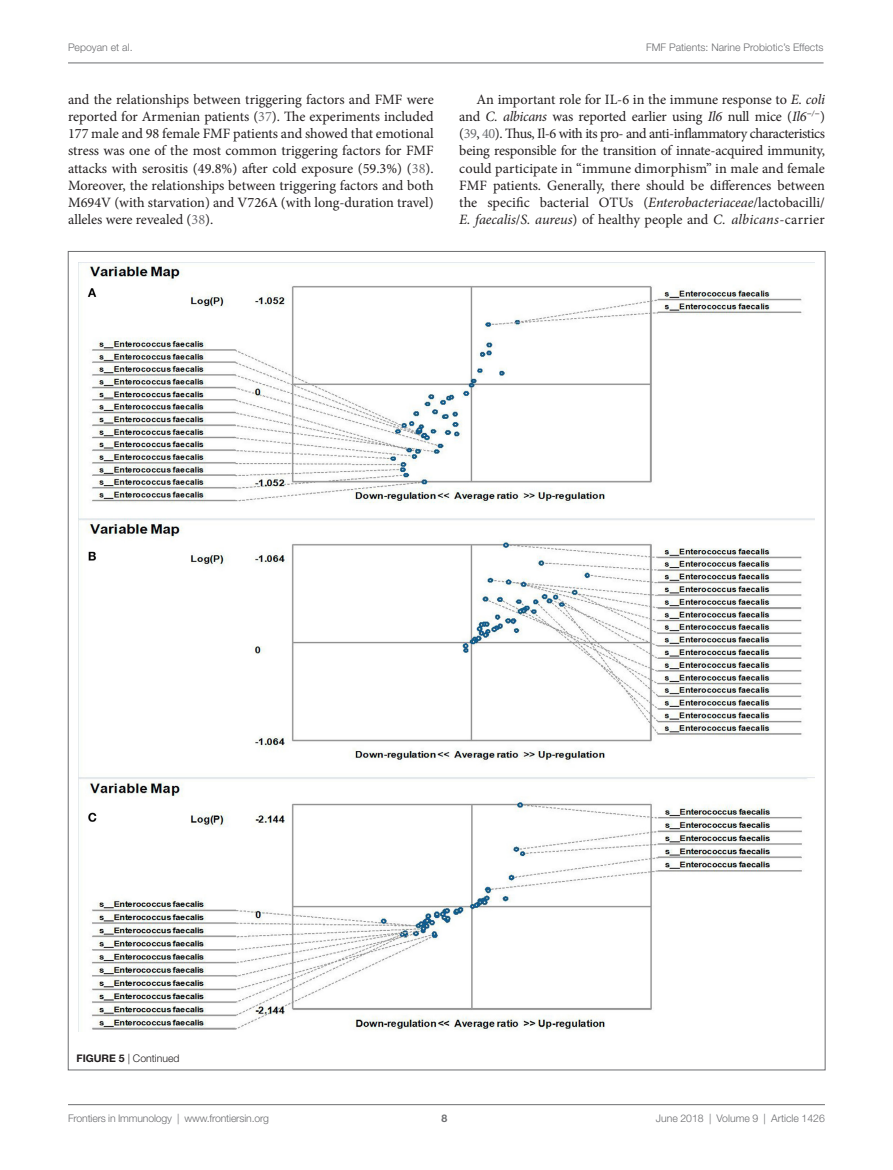
<style>
.page{position:relative;width:893px;height:1170px;background:#fff}
.page>*{position:absolute;margin:0;border:0;box-sizing:border-box;transform-origin:0 0}
.t1{font:14.25px/17.2px "Minion Pro";color:#231f20;text-align:justify}
.t2{font:300 10.5px "Helvetica Neue LT Std";color:#6c6d70}
.t3{font:300 10.5px "Helvetica Neue LT Std";color:#231f20}
.t4{font:700 10.5px "Helvetica Neue LT Std";color:#6c6d70}
.s1{color:#6c6d70}
.s2{font-style:italic}
.s3{font-weight:700}
</style>
<div class="page">
<img style="left:79px;top:263px;width:735px;height:768px">
<hr style="left:68px;top:63px;width:756px;height:1px;background:#6c6d70">
<hr style="left:68px;top:1104px;width:757px;height:1px;background:#6c6d70">
<p class="t2" style="left:68px;top:41px;width:66px">Pepoyan et al.</p>
<p class="t2" style="left:646px;top:41px;width:179px">FMF Patients: Narine Probiotic’s Effects</p>
<p class="t1" style="left:68px;top:90px;width:367px">and the relationships between triggering factors and FMF were reported for Armenian patients (<span class="s1">37</span>). The experiments included 177 male and 98 female FMF patients and showed that emotional stress was one of the most common triggering factors for FMF attacks with serositis (49.8%) after cold exposure (59.3%) (<span class="s1">38</span>).<br>Moreover, the relationships between triggering factors and both M694V (with starvation) and V726A (with long-duration travel) alleles were revealed (<span class="s1">38</span>).</p>
<p class="t1" style="left:459px;top:90px;width:367px;text-indent:17px">An important role for IL-6 in the immune response to <span class="s2">E. coli </span>and <span class="s2">C. albicans</span> was reported earlier using <span class="s2">Il6</span> null mice (<span class="s2">Il6</span><sup>−</sup><sup>/</sup><sup>−</sup>) (<span class="s1">39</span>, <span class="s1">40</span>). Thus, Il-6 with its pro- and anti-inflammatory characteristics being responsible for the transition of innate-acquired immunity, could participate in “immune dimorphism” in male and female FMF patients. Generally, there should be differences between the specific bacterial OTUs (<span class="s2">Enterobacteriaceae</span>/lactobacilli/ <span class="s2">E. faecalis</span>/<span class="s2">S. aureus</span>) of healthy people and <span class="s2">C. albicans</span>-carrier</p>
<p class="t3" style="left:77px;top:1051px;width:105px"><span class="s3">FIGURE 5</span> | Continued</p>
<p class="t2" style="left:68px;top:1111px;width:203px">Frontiers in Immunology | www.frontiersin.org</p>
<p class="t2" style="left:656px;top:1111px;width:171px">June 2018 | Volume 9 | Article 1426</p>
<p class="t4" style="left:441px;top:1111px;width:7px">8</p>
</div>
